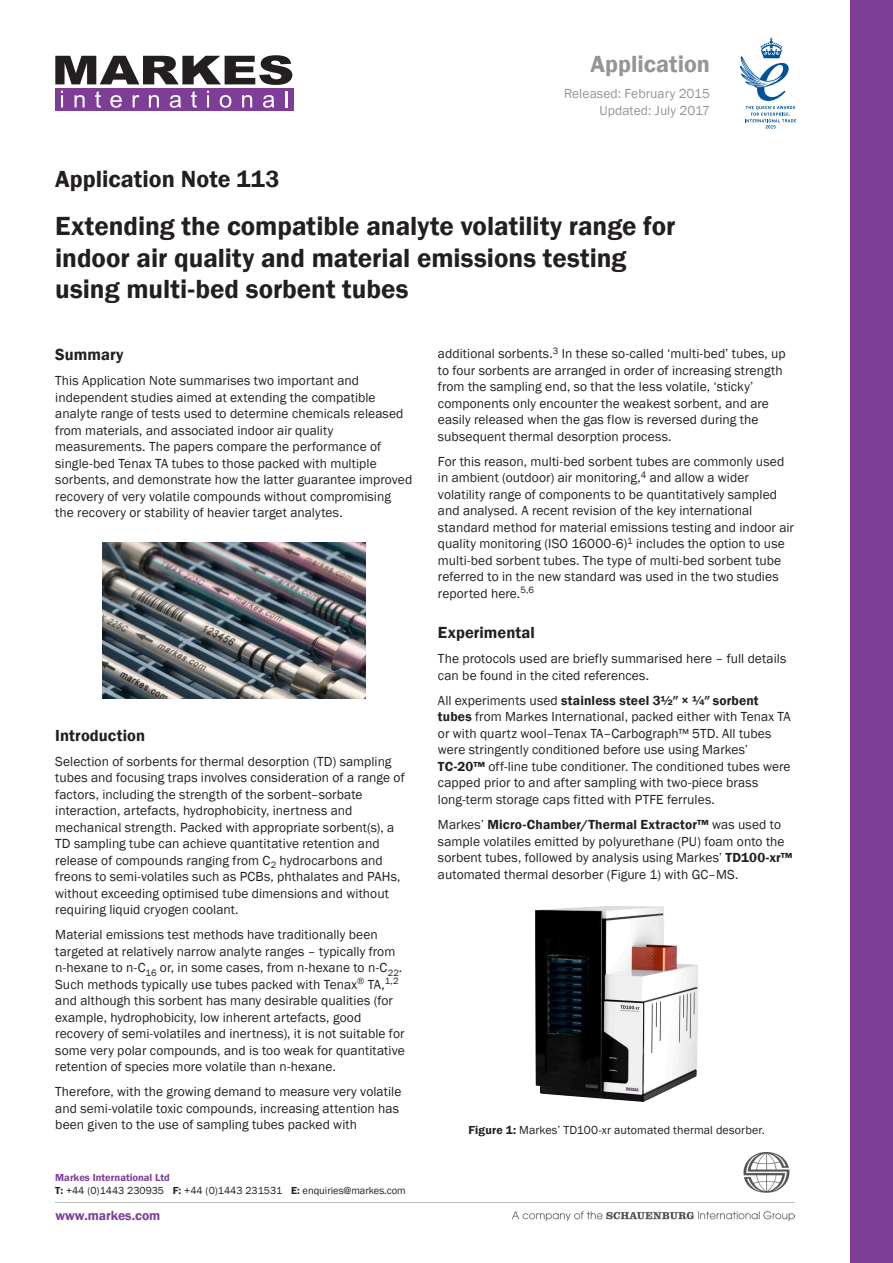
<style>
.page{position:relative;width:893px;height:1263px;background:#fff}
.page>*{position:absolute;margin:0;border:0;box-sizing:border-box;transform-origin:0 0}
.Title_-_Text{font:600 27px/31.5px "Franklin Gothic";color:#231f20}
.Title_-_App_Note_000{font:600 24px "Franklin Gothic";color:#231f20}
.t1{font:600 24px "Franklin Gothic";color:#939598}
.Header_1{font:600 16.5px "Franklin Gothic";letter-spacing:.005em;color:#231f20}
.Body{font:13.5px/16.5px "Franklin Gothic";letter-spacing:.005em;color:#231f20}
.t2{font:13.5px/16.5px "Franklin Gothic";letter-spacing:.005em;color:#939598;text-align:right}
.t3{font:600 13.5px "Franklin Gothic";color:#7e3e98}
.t4{font:12px "Franklin Gothic";letter-spacing:.01em;color:#231f20}
.t5{font:10.5px "Franklin Gothic";color:#231f20}
.t6{font:600 10.5px "Franklin Gothic";color:#7e3e98}
.s1{font-weight:600}
</style>
<div class="page">
<div style="left:850px;top:0;width:43px;height:1263px;background:#7e3e98"></div>
<svg style="left:55px;top:55px;width:237px;height:30px"></svg>
<div style="left:55px;top:88px;width:238px;height:22px;background:#7e3e98"></div>
<svg style="left:61px;top:91px;width:2px;height:16px"></svg>
<svg style="left:75px;top:95px;width:10px;height:12px"></svg>
<svg style="left:95px;top:91px;width:6px;height:17px"></svg>
<svg style="left:110px;top:95px;width:12px;height:13px"></svg>
<svg style="left:133px;top:95px;width:6px;height:12px"></svg>
<svg style="left:149px;top:95px;width:10px;height:12px"></svg>
<svg style="left:170px;top:95px;width:11px;height:13px"></svg>
<svg style="left:191px;top:91px;width:6px;height:17px"></svg>
<svg style="left:207px;top:91px;width:2px;height:16px"></svg>
<svg style="left:220px;top:95px;width:11px;height:13px"></svg>
<svg style="left:242px;top:95px;width:10px;height:12px"></svg>
<svg style="left:263px;top:95px;width:11px;height:13px"></svg>
<svg style="left:285px;top:91px;width:2px;height:16px"></svg>
<img style="left:55px;top:1153px;width:739px;height:68px">
<div style="left:55px;top:1173px;width:425px;height:26px;background:#fff"></div>
<div style="left:56px;top:1211px;width:424px;height:13px;background:#fff"></div>
<svg style="left:740px;top:37px;width:56px;height:91px"></svg>
<img style="left:102px;top:542px;width:264px;height:156px">
<img style="left:535px;top:906px;width:163px;height:196px">
<p class="t1" style="left:590px;top:49px;width:121px">Application</p>
<p class="t2" style="left:564px;top:86px;width:148px">Released: February 2015<br>Updated: July 2017</p>
<p class="Title_-_App_Note_000" style="left:55px;top:164px;width:226px">Application Note 113</p>
<p class="Title_-_Text" style="left:55px;top:211px;width:622px">Extending the compatible analyte volatility range for indoor air quality and material emissions testing using multi-bed sorbent tubes</p>
<p class="Header_1" style="left:55px;top:345px;width:70px">Summary</p>
<p class="Body" style="left:55px;top:373px;width:359px">This Application Note summarises two important and independent studies aimed at extending the compatible analyte range of tests used to determine chemicals released from materials, and associated indoor air quality measurements. The papers compare the performance of single-bed Tenax TA tubes to those packed with multiple sorbents, and demonstrate how the latter guarantee improved recovery of very volatile compounds without compromising the recovery or stability of heavier target analytes.</p>
<p class="Header_1" style="left:55px;top:725px;width:91px">Introduction</p>
<p class="Body" style="left:55px;top:753px;width:351px">Selection of sorbents for thermal desorption (TD) sampling tubes and focusing traps involves consideration of a range of factors, including the strength of the sorbent–sorbate interaction, artefacts, hydrophobicity, inertness and mechanical strength. Packed with appropriate sorbent(s), a TD sampling tube can achieve quantitative retention and release of compounds ranging from C<sub>2</sub> hydrocarbons and freons to semi-volatiles such as PCBs, phthalates and PAHs, without exceeding optimised tube dimensions and without requiring liquid cryogen coolant.</p>
<p class="Body" style="left:55px;top:927px;width:351px">Material emissions test methods have traditionally been targeted at relatively narrow analyte ranges – typically from n-hexane to n-C<sub>16</sub> or, in some cases, from n-hexane to n-C<sub>22</sub>.<br>Such methods typically use tubes packed with Tenax<sup>®</sup> TA,<sup>1,2 </sup>and although this sorbent has many desirable qualities (for example, hydrophobicity, low inherent artefacts, good recovery of semi-volatiles and inertness), it is not suitable for some very polar compounds, and is too weak for quantitative retention of species more volatile than n-hexane.</p>
<p class="Body" style="left:55px;top:1084px;width:348px">Therefore, with the growing demand to measure very volatile and semi-volatile toxic compounds, increasing attention has been given to the use of sampling tubes packed with</p>
<p class="t6" style="left:55px;top:1171px;width:116px">Markes International Ltd</p>
<p class="t5" style="left:55px;top:1184px;width:352px"><span class="s1">T:</span> +44 (0)1443 230935 <span class="s1">F:</span> +44 (0)1443 231531 <span class="s1">E:</span> enquiries@markes.com</p>
<p class="t3" style="left:56px;top:1207px;width:106px">www.markes.com</p>
<p class="Body" style="left:438px;top:346px;width:349px">additional sorbents.<sup>3</sup> In these so-called ‘multi-bed’ tubes, up to four sorbents are arranged in order of increasing strength from the sampling end, so that the less volatile, ‘sticky’ components only encounter the weakest sorbent, and are easily released when the gas flow is reversed during the subsequent thermal desorption process.</p>
<p class="Body" style="left:438px;top:453px;width:357px">For this reason, multi-bed sorbent tubes are commonly used in ambient (outdoor) air monitoring,<sup>4</sup> and allow a wider volatility range of components to be quantitatively sampled and analysed. A recent revision of the key international standard method for material emissions testing and indoor air quality monitoring (ISO 16000-6)<sup>1</sup> includes the option to use multi-bed sorbent tubes. The type of multi-bed sorbent tube referred to in the new standard was used in the two studies reported here.<sup>5,6</sup></p>
<p class="Header_1" style="left:438px;top:623px;width:98px">Experimental</p>
<p class="Body" style="left:438px;top:651px;width:350px">The protocols used are briefly summarised here – full details can be found in the cited references.</p>
<p class="Body" style="left:438px;top:692px;width:354px">All experiments used <span class="s1">stainless steel 3½″ × ¼″ sorbent tubes</span> from Markes International, packed either with Tenax TA or with quartz wool–Tenax TA–Carbograph™ 5TD. All tubes were stringently conditioned before use using Markes’ <span class="s1">TC-20™</span> off-line tube conditioner. The conditioned tubes were capped prior to and after sampling with two-piece brass long-term storage caps fitted with PTFE ferrules.</p>
<p class="Body" style="left:438px;top:816px;width:356px">Markes’ <span class="s1">Micro-Chamber/Thermal Extractor™</span> was used to sample volatiles emitted by polyurethane (PU) foam onto the sorbent tubes, followed by analysis using Markes’ <span class="s1">TD100-xr™ </span>automated thermal desorber (Figure 1) with GC–MS.</p>
<p class="t4" style="left:468px;top:1122px;width:298px"><span class="s1">Figure 1:</span> Markes’ TD100-xr automated thermal desorber.</p>
</div>
